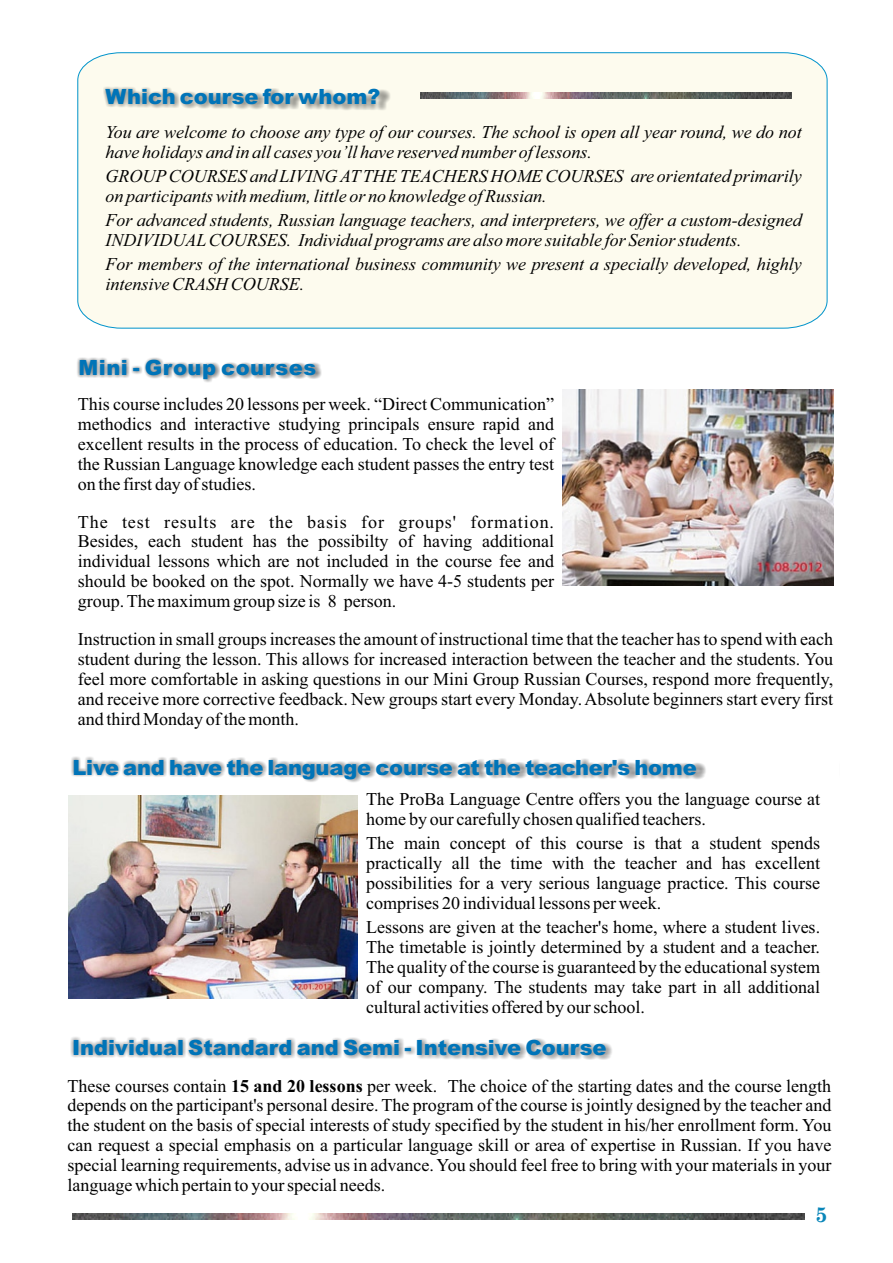
<style>
.page{position:relative;width:893px;height:1263px;background:#fff}
.page>*{position:absolute;margin:0;border:0;box-sizing:border-box;transform-origin:0 0}
.t1{font:900 21px "Arial";color:#0074b8}
.t2{font:900 21px "Arial";letter-spacing:.03em;color:#0074b8}
.t3{font:700 21px "Century Schoolbook";color:#0986b9}
.t4{font:18px/20px "Times New Roman";color:#000;text-align:justify}
.t5{font:italic 18px/20px "Times New Roman";color:#000}
.s1{font-weight:700}
</style>
<div class="page">
<div style="left:77px;top:52px;width:750px;height:276px;background:#fdfbee"></div>
<img style="left:424px;top:92px;width:367px;height:6px">
<img style="left:73px;top:1213px;width:731px;height:6px">
<svg style="left:103px;top:79px;width:321px;height:45px;background:#e9e7db"></svg>
<img style="left:563px;top:390px;width:270px;height:196px">
<svg style="left:77px;top:357px;width:245px;height:25px"></svg>
<svg style="left:70px;top:1037px;width:542px;height:23px"></svg>
<svg style="left:71px;top:756px;width:635px;height:26px"></svg>
<img style="left:69px;top:795px;width:289px;height:203px">
<p class="t1" style="left:105px;top:89px;width:276px">Which course for whom?</p>
<p class="t5" style="left:105px;top:124px;width:698px">You are welcome to choose any type of our courses. The school is open all year round, we do not have holidays and in all cases you’ll have reserved number of lessons.</p>
<p class="t5" style="left:105px;top:168px;width:698px">GROUPCOURSES and LIVING ATTHE TEACHERS HOME COURSES are orientated primarily on participants with medium, little or no knowledge of Russian.</p>
<p class="t5" style="left:105px;top:211px;width:698px">For advanced students, Russian language teachers, and interpreters, we offer a custom-designed<br>INDIVIDUALCOURSES. Individual programs are also more suitable for Senior students.</p>
<p class="t5" style="left:105px;top:255px;width:698px">For members of the international business community we present a specially developed, highly intensive CRASH COURSE.</p>
<p class="t2" style="left:78px;top:360px;width:239px">Mini - Group courses</p>
<p class="t4" style="left:78px;top:396px;width:478px">This course includes 20 lessons per week. “Direct Communication” methodics and interactive studying principals ensure rapid and excellent results in the process of education. To check the level of the Russian Language knowledge each student passes the entry test on the first day of studies.</p>
<p class="t4" style="left:78px;top:513px;width:478px">The test results are the basis for groups' formation.<br>Besides, each student has the possibilty of having additional individual lessons which are not included in the course fee and should be booked on the spot. Normally we have 4-5 students per group. The maximum group size is 8 person.</p>
<p class="t4" style="left:78px;top:631px;width:757px">Instruction in small groups increases the amount of instructional time that the teacher has to spend with each student during the lesson. This allows for increased interaction between the teacher and the students. You feel more comfortable in asking questions in our Mini Group Russian Courses, respond more frequently, and receive more corrective feedback. New groups start every Monday. Absolute beginners start every first and third Monday of the month.</p>
<p class="t1" style="left:73px;top:760px;width:626px">Live and have the language course at the teacher's home</p>
<p class="t4" style="left:366px;top:791px;width:455px">The ProBa Language Centre offers you the language course at home by our carefully chosen qualified teachers.</p>
<p class="t4" style="left:366px;top:835px;width:455px">The main concept of this course is that a student spends practically all the time with the teacher and has excellent possibilities for a very serious language practice. This course comprises 20 individual lessons per week.</p>
<p class="t4" style="left:366px;top:919px;width:455px">Lessons are given at the teacher's home, where a student lives.<br>The timetable is jointly determined by a student and a teacher.<br>The quality of the course is guaranteed by the educational system of our company. The students may take part in all additional cultural activities offered by our school.</p>
<p class="t1" style="left:72px;top:1040px;width:536px">Individual Standard and Semi - Intensive Course</p>
<p class="t4" style="left:68px;top:1077px;width:765px">These courses contain <span class="s1">15 and 20 lessons</span> per week. The choice of the starting dates and the course length depends on the participant's personal desire. The program of the course is jointly designed by the teacher and the student on the basis of special interests of study specified by the student in his/her enrollment form. You can request a special emphasis on a particular language skill or area of expertise in Russian. If you have special learning requirements, advise us in advance. You should feel free to bring with your materials in your language which pertain to your special needs.</p>
<p class="t3" style="left:815px;top:1207px;width:14px">5</p>
</div>
